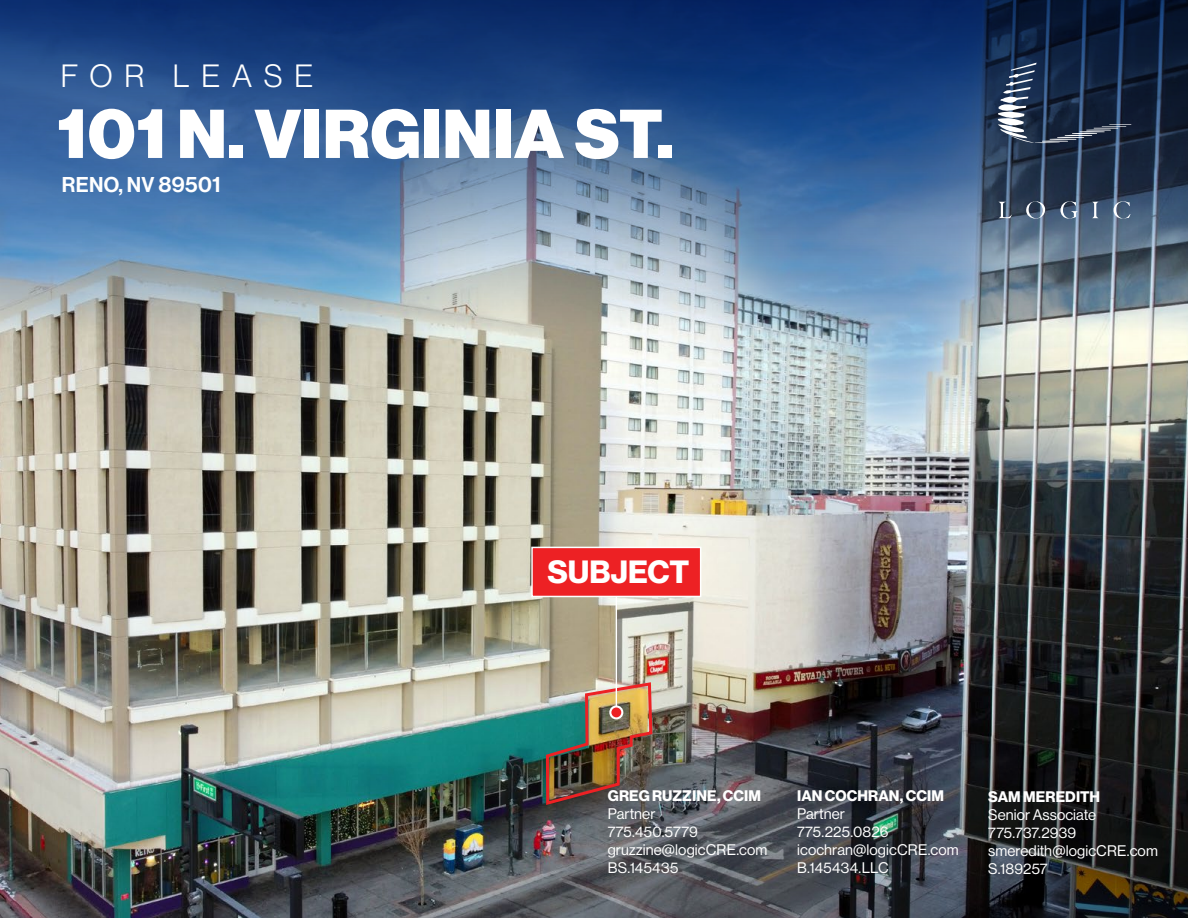
<style>
.page{position:relative;width:1188px;height:918px;background:#fff}
.page>*{position:absolute;margin:0;border:0;box-sizing:border-box;transform-origin:0 0}
.t1{font:67.5px "N Haas Grotesk DS Pro 95 Blk";letter-spacing:.015em;color:#fff}
.t2{font:31.5px "N Haas Grotesk DS Pro 45 Lt";letter-spacing:.375em;color:#fff}
.t3{font:31.5px "N Haas Grotesk DS Pro 75 Bd";color:#fff}
.t4{font:21px "N Haas Grotesk DS Pro 65 Md";letter-spacing:.015em;color:#fff}
.t5{font:15px/18px "N Haas Grotesk DS Pro 55 Rg";letter-spacing:.005em;color:#fff}
.t6{font:15px "N Haas Grotesk DS Pro 75 Bd";letter-spacing:.01em;color:#fff}
</style>
<div class="page">
<img style="left:0;top:349px;width:1188px;height:569px">
<img style="left:0;top:0;width:1188px;height:349px">
<img style="left:41px;top:647px;width:1147px;height:271px">
<svg style="left:998px;top:63px;width:133px;height:80px"></svg>
<svg style="left:998px;top:202px;width:14px;height:16px"></svg>
<svg style="left:1026px;top:201px;width:19px;height:18px"></svg>
<svg style="left:1060px;top:201px;width:18px;height:18px"></svg>
<svg style="left:1092px;top:202px;width:7px;height:16px"></svg>
<svg style="left:1114px;top:201px;width:16px;height:18px"></svg>
<img style="left:544px;top:148px;width:110px;height:770px">
<hr style="left:616px;top:594px;width:1px;height:117px;background:#fff">
<div style="left:610px;top:706px;width:12px;height:12px;background:#ed2124;border-radius:50%"></div>
<div style="left:609px;top:705px;width:14px;height:14px;border:2px solid #fff;border-radius:50%"></div>
<div style="left:531px;top:547px;width:170px;height:50px;background:#ed2124;border:2px solid #fff"></div>
<h2 class="t2" style="left:61px;top:58px;width:254px">FOR LEASE</h2>
<h1 class="t1" style="left:57px;top:95px;width:618px">101 N. VIRGINIA ST.</h1>
<h3 class="t4" style="left:62px;top:173px;width:160px">RENO, NV 89501</h3>
<h2 class="t3" style="left:547px;top:554px;width:143px">SUBJECT</h2>
<p class="t6" style="left:608px;top:787px;width:155px">GREG RUZZINE, CCIM</p>
<p class="t5" style="left:608px;top:805px;width:161px">Partner<br>775.450.5779 gruzzine@logicCRE.com<br>BS.145435</p>
<p class="t6" style="left:797px;top:787px;width:148px">IAN COCHRAN, CCIM</p>
<p class="t5" style="left:797px;top:805px;width:163px">Partner<br>775.225.0826 icochran@logicCRE.com<br>B.145434.LLC</p>
<p class="t6" style="left:988px;top:788px;width:113px">SAM MEREDITH</p>
<p class="t5" style="left:988px;top:805px;width:171px">Senior Associate<br>775.737.2939 smeredith@logicCRE.com<br>S.189257</p>
</div>
